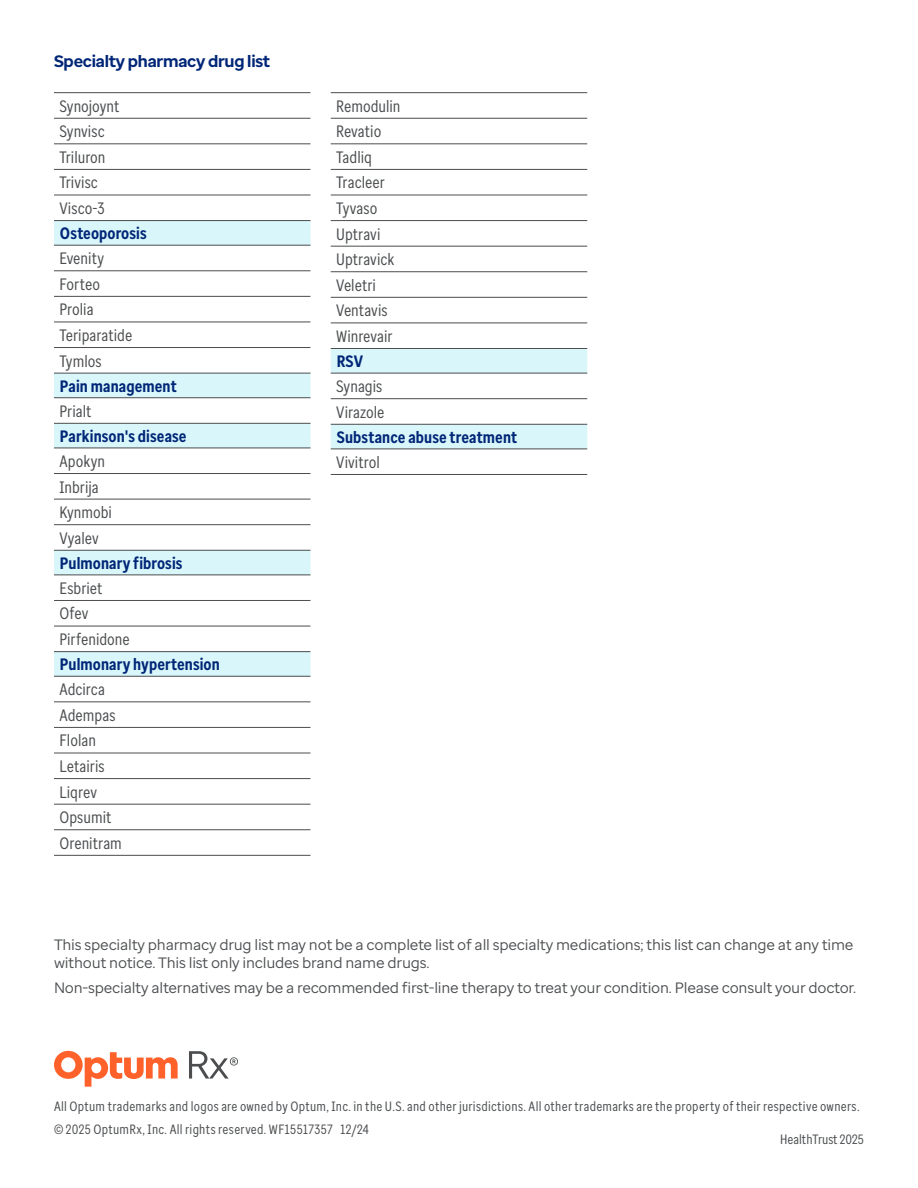
<style>
.page{position:relative;width:918px;height:1188px;background:#fff}
.page>*{position:absolute;margin:0;border:0;box-sizing:border-box;transform-origin:0 0}
.Drug_List{font:16.5px "Enterprise Sans Cond";color:#4b4d4f}
.Alpha_Header{font:700 16.5px "Enterprise Sans Cond";letter-spacing:.005em;color:#002677}
.t1{font:700 16.5px "Enterprise Sans";letter-spacing:-.015em;color:#002677}
.Body_copy{font:15px/18px "Enterprise Sans";letter-spacing:-.015em;color:#4b4d4f}
.Small_copy{font:13.5px "Enterprise Sans Cond";letter-spacing:.02em;color:#4b4d4f}
.page_number{font:13.5px "Enterprise Sans Cond";color:#4b4d4f}
</style>
<div class="page">
<svg style="left:54px;top:221px;width:256px;height:455px"></svg>
<hr style="left:54px;top:118px;width:256px;height:1px;background:#4b4d4f">
<hr style="left:54px;top:144px;width:256px;height:1px;background:#4b4d4f">
<hr style="left:54px;top:169px;width:256px;height:1px;background:#4b4d4f">
<hr style="left:54px;top:195px;width:256px;height:1px;background:#4b4d4f">
<hr style="left:54px;top:271px;width:256px;height:1px;background:#4b4d4f">
<hr style="left:54px;top:296px;width:256px;height:1px;background:#4b4d4f">
<hr style="left:54px;top:322px;width:256px;height:1px;background:#4b4d4f">
<hr style="left:54px;top:347px;width:256px;height:1px;background:#4b4d4f">
<hr style="left:54px;top:473px;width:256px;height:1px;background:#4b4d4f">
<hr style="left:54px;top:499px;width:256px;height:1px;background:#4b4d4f">
<hr style="left:54px;top:524px;width:256px;height:1px;background:#4b4d4f">
<hr style="left:54px;top:600px;width:256px;height:1px;background:#4b4d4f">
<hr style="left:54px;top:626px;width:256px;height:1px;background:#4b4d4f">
<hr style="left:54px;top:702px;width:256px;height:1px;background:#4b4d4f">
<hr style="left:54px;top:727px;width:256px;height:1px;background:#4b4d4f">
<hr style="left:54px;top:753px;width:256px;height:1px;background:#4b4d4f">
<hr style="left:54px;top:778px;width:256px;height:1px;background:#4b4d4f">
<hr style="left:54px;top:804px;width:256px;height:1px;background:#4b4d4f">
<hr style="left:54px;top:830px;width:256px;height:1px;background:#4b4d4f">
<hr style="left:54px;top:855px;width:256px;height:1px;background:#4b4d4f">
<hr style="left:54px;top:92px;width:256px;height:1px;background:#4b4d4f">
<hr style="left:54px;top:220px;width:256px;height:1px;background:#4b4d4f">
<hr style="left:54px;top:245px;width:256px;height:1px;background:#4b4d4f">
<hr style="left:54px;top:373px;width:256px;height:1px;background:#4b4d4f">
<hr style="left:54px;top:397px;width:256px;height:1px;background:#4b4d4f">
<hr style="left:54px;top:423px;width:256px;height:1px;background:#4b4d4f">
<hr style="left:54px;top:448px;width:256px;height:1px;background:#4b4d4f">
<hr style="left:54px;top:550px;width:256px;height:1px;background:#4b4d4f">
<hr style="left:54px;top:575px;width:256px;height:1px;background:#4b4d4f">
<hr style="left:54px;top:651px;width:256px;height:1px;background:#4b4d4f">
<hr style="left:54px;top:676px;width:256px;height:1px;background:#4b4d4f">
<svg style="left:331px;top:349px;width:256px;height:100px"></svg>
<hr style="left:331px;top:118px;width:256px;height:1px;background:#4b4d4f">
<hr style="left:331px;top:144px;width:256px;height:1px;background:#4b4d4f">
<hr style="left:331px;top:169px;width:256px;height:1px;background:#4b4d4f">
<hr style="left:331px;top:195px;width:256px;height:1px;background:#4b4d4f">
<hr style="left:331px;top:220px;width:256px;height:1px;background:#4b4d4f">
<hr style="left:331px;top:246px;width:256px;height:1px;background:#4b4d4f">
<hr style="left:331px;top:271px;width:256px;height:1px;background:#4b4d4f">
<hr style="left:331px;top:297px;width:256px;height:1px;background:#4b4d4f">
<hr style="left:331px;top:323px;width:256px;height:1px;background:#4b4d4f">
<hr style="left:331px;top:398px;width:256px;height:1px;background:#4b4d4f">
<hr style="left:331px;top:474px;width:256px;height:1px;background:#4b4d4f">
<hr style="left:331px;top:92px;width:256px;height:1px;background:#4b4d4f">
<hr style="left:331px;top:348px;width:256px;height:1px;background:#4b4d4f">
<hr style="left:331px;top:373px;width:256px;height:1px;background:#4b4d4f">
<hr style="left:331px;top:424px;width:256px;height:1px;background:#4b4d4f">
<hr style="left:331px;top:449px;width:256px;height:1px;background:#4b4d4f">
<svg style="left:189px;top:1051px;width:49px;height:28px"></svg>
<svg style="left:54px;top:1051px;width:124px;height:36px"></svg>
<p class="t1" style="left:54px;top:50px;width:218px">Specialty pharmacy drug list</p>
<p class="Drug_List" style="left:59px;top:95px;width:62px">Synojoynt</p>
<p class="Drug_List" style="left:59px;top:121px;width:47px">Synvisc</p>
<p class="Drug_List" style="left:59px;top:147px;width:48px">Triluron</p>
<p class="Drug_List" style="left:59px;top:172px;width:40px">Trivisc</p>
<p class="Drug_List" style="left:59px;top:198px;width:47px">Visco-3</p>
<p class="Alpha_Header" style="left:60px;top:223px;width:88px">Osteoporosis</p>
<p class="Drug_List" style="left:59px;top:248px;width:46px">Evenity</p>
<p class="Drug_List" style="left:59px;top:273px;width:42px">Forteo</p>
<p class="Drug_List" style="left:59px;top:299px;width:36px">Prolia</p>
<p class="Drug_List" style="left:59px;top:325px;width:75px">Teriparatide</p>
<p class="Drug_List" style="left:59px;top:350px;width:44px">Tymlos</p>
<p class="Alpha_Header" style="left:60px;top:375px;width:118px">Pain management</p>
<p class="Drug_List" style="left:59px;top:400px;width:34px">Prialt</p>
<p class="Alpha_Header" style="left:60px;top:425px;width:128px">Parkinson's disease</p>
<p class="Drug_List" style="left:59px;top:451px;width:47px">Apokyn</p>
<p class="Drug_List" style="left:59px;top:476px;width:41px">Inbrija</p>
<p class="Drug_List" style="left:59px;top:502px;width:54px">Kynmobi</p>
<p class="Drug_List" style="left:59px;top:527px;width:41px">Vyalev</p>
<p class="Alpha_Header" style="left:60px;top:552px;width:124px">Pulmonary fibrosis</p>
<p class="Drug_List" style="left:59px;top:578px;width:45px">Esbriet</p>
<p class="Drug_List" style="left:59px;top:603px;width:30px">Ofev</p>
<p class="Drug_List" style="left:59px;top:629px;width:72px">Pirfenidone</p>
<p class="Alpha_Header" style="left:60px;top:654px;width:161px">Pulmonary hypertension</p>
<p class="Drug_List" style="left:59px;top:679px;width:47px">Adcirca</p>
<p class="Drug_List" style="left:59px;top:704px;width:58px">Adempas</p>
<p class="Drug_List" style="left:59px;top:730px;width:38px">Flolan</p>
<p class="Drug_List" style="left:59px;top:756px;width:47px">Letairis</p>
<p class="Drug_List" style="left:59px;top:781px;width:39px">Liqrev</p>
<p class="Drug_List" style="left:59px;top:807px;width:54px">Opsumit</p>
<p class="Drug_List" style="left:59px;top:832px;width:64px">Orenitram</p>
<p class="Drug_List" style="left:336px;top:95px;width:66px">Remodulin</p>
<p class="Drug_List" style="left:336px;top:121px;width:47px">Revatio</p>
<p class="Drug_List" style="left:336px;top:147px;width:37px">Tadliq</p>
<p class="Drug_List" style="left:336px;top:172px;width:50px">Tracleer</p>
<p class="Drug_List" style="left:336px;top:198px;width:43px">Tyvaso</p>
<p class="Drug_List" style="left:336px;top:223px;width:46px">Uptravi</p>
<p class="Drug_List" style="left:336px;top:249px;width:60px">Uptravick</p>
<p class="Drug_List" style="left:336px;top:274px;width:41px">Veletri</p>
<p class="Drug_List" style="left:336px;top:300px;width:53px">Ventavis</p>
<p class="Drug_List" style="left:336px;top:326px;width:58px">Winrevair</p>
<p class="Alpha_Header" style="left:337px;top:351px;width:28px">RSV</p>
<p class="Drug_List" style="left:336px;top:376px;width:48px">Synagis</p>
<p class="Drug_List" style="left:336px;top:401px;width:50px">Virazole</p>
<p class="Alpha_Header" style="left:337px;top:426px;width:182px">Substance abuse treatment</p>
<p class="Drug_List" style="left:336px;top:452px;width:45px">Vivitrol</p>
<p class="Body_copy" style="left:54px;top:936px;width:801px">This specialty pharmacy drug list may not be a complete list of all specialty medications; this list can change at any time without notice. This list only includes brand name drugs.</p>
<p class="Body_copy" style="left:54px;top:978px;width:804px">Non-specialty alternatives may be a recommended first-line therapy to treat your condition. Please consult your doctor.</p>
<p class="Small_copy" style="left:54px;top:1098px;width:807px">All Optum trademarks and logos are owned by Optum, Inc. in the U.S. and other jurisdictions. All other trademarks are the property of their respective owners.</p>
<p class="Small_copy" style="left:54px;top:1121px;width:317px">© 2025 OptumRx, Inc. All rights reserved. WF15517357 12/24</p>
<p class="page_number" style="left:780px;top:1131px;width:85px">HealthTrust 2025</p>
</div>
